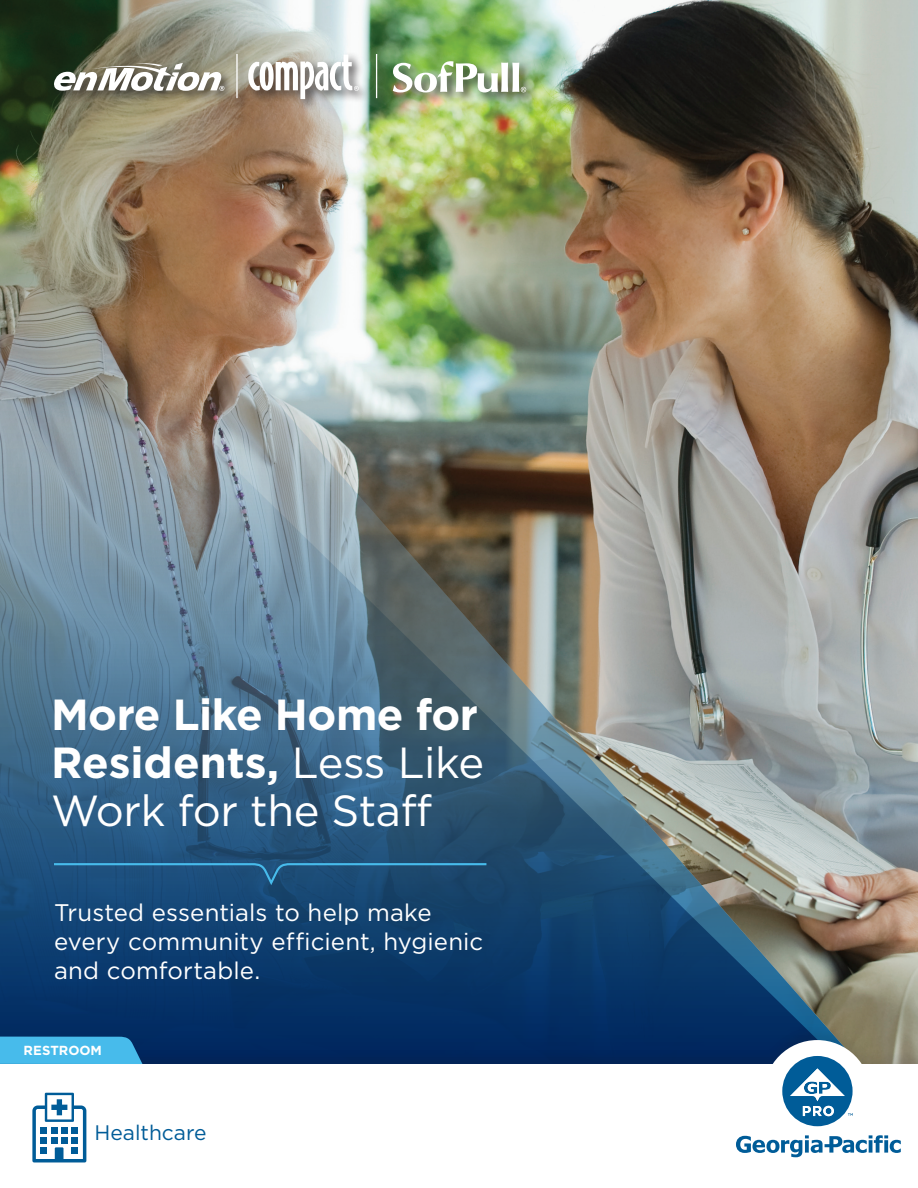
<style>
.page{position:relative;width:918px;height:1188px;background:#fff}
.page>*{position:absolute;margin:0;border:0;box-sizing:border-box;transform-origin:0 0}
.t1{font:700 43.5px/48px "Gotham";letter-spacing:-.01em;color:#fff}
.t2{font:24px/28.8px "Gotham";letter-spacing:.005em;color:#fff}
.Dispensers{font:21px "Gotham";color:#005c98}
.t3{font:700 13.05px "Gotham";color:#fff}
.s1{font-weight:400}
</style>
<div class="page">
<img style="left:0;top:0;width:918px;height:1024px">
<img style="left:0;top:60px;width:880px;height:964px">
<img style="left:0;top:215px;width:864px;height:809px">
<div style="left:0;top:1024px;width:918px;height:164px;background:#231f20;opacity:.1"></div>
<div style="left:0;top:1064px;width:918px;height:124px;background:#fff"></div>
<div style="left:764px;top:1040px;width:107px;height:107px;background:#fff;border-radius:50%"></div>
<svg style="left:782px;top:1056px;width:71px;height:70px"></svg>
<svg style="left:736px;top:1135px;width:165px;height:22px"></svg>
<svg style="left:52px;top:862px;width:437px;height:26px"></svg>
<div style="left:51px;top:52px;width:488px;height:60px;background:#231f20;opacity:.75"></div>
<svg style="left:248px;top:55px;width:111px;height:44px"></svg>
<svg style="left:53px;top:63px;width:171px;height:28px"></svg>
<hr style="left:236px;top:54px;width:2px;height:44px;background:#fff">
<hr style="left:376px;top:54px;width:1px;height:44px;background:#fff">
<img style="left:393px;top:61px;width:133px;height:31px">
<div style="left:0;top:1037px;width:142px;height:27px;background:#47bbeb"></div>
<svg style="left:32px;top:1093px;width:54px;height:69px"></svg>
<p class="t1" style="left:51px;top:690px;width:435px">More Like Home for<br>Residents, <span class="s1">Less Like<br>Work for the Staff</span></p>
<p class="t2" style="left:54px;top:898px;width:431px">Trusted essentials to help make every community efficient, hygienic and comfortable.</p>
<p class="t3" style="left:24px;top:1042px;width:80px">RESTROOM</p>
<p class="Dispensers" style="left:94px;top:1121px;width:114px">Healthcare</p>
</div>
